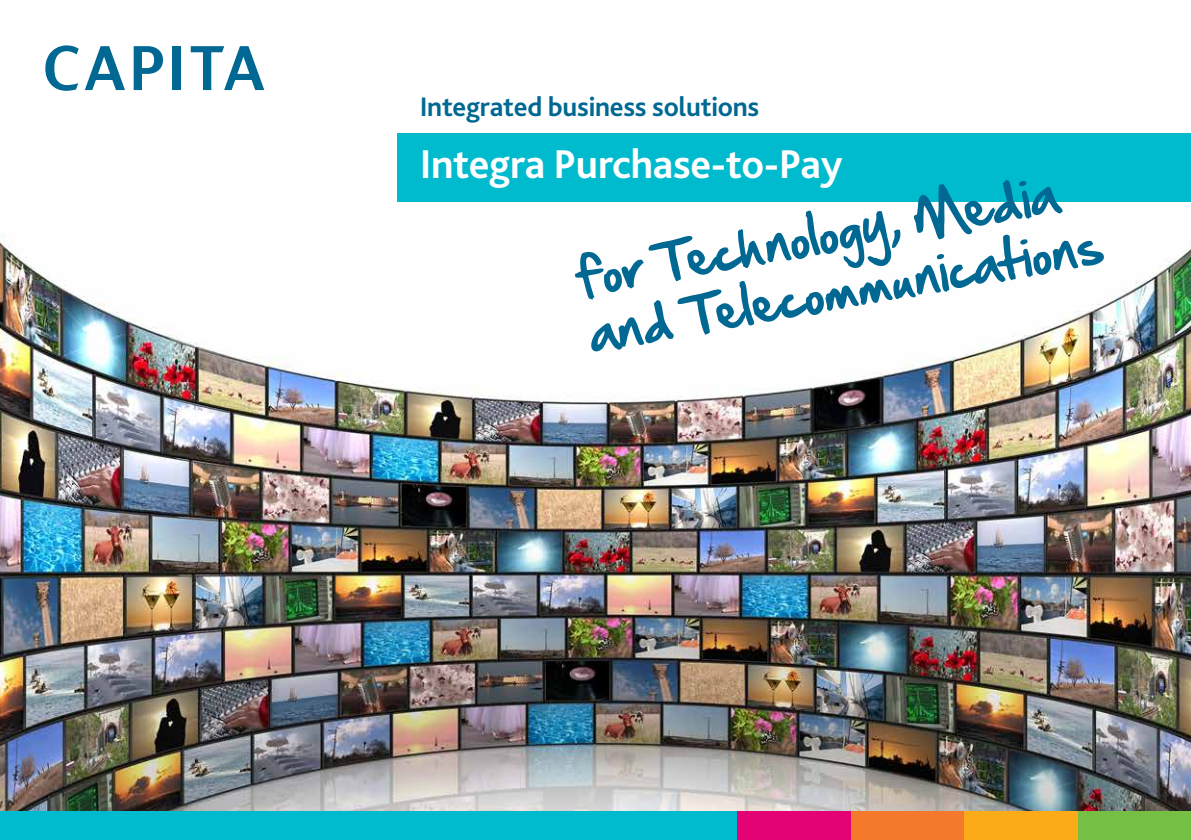
<style>
.page{position:relative;width:1191px;height:840px;background:#fff}
.page>*{position:absolute;margin:0;border:0;box-sizing:border-box;transform-origin:0 0}
.t1{font:48px/57.6px "Hand Of Sean";color:#006892}
.t2{font:700 42px "Bliss 2";letter-spacing:-.01em;color:#fff}
.t3{font:700 28px "Bliss 2";letter-spacing:-.01em;color:#006892}
</style>
<div class="page">
<img style="left:0;top:234px;width:1191px;height:577px">
<svg style="left:134px;top:46px;width:29px;height:44px"></svg>
<div style="left:173px;top:46px;width:8px;height:44px;background:#006892"></div>
<svg style="left:45px;top:45px;width:34px;height:46px"></svg>
<svg style="left:85px;top:46px;width:40px;height:44px"></svg>
<svg style="left:191px;top:46px;width:73px;height:44px"></svg>
<div style="left:0;top:811px;width:737px;height:28px;background:#00bbce"></div>
<div style="left:1077px;top:811px;width:114px;height:28px;background:#75c044"></div>
<div style="left:964px;top:811px;width:113px;height:28px;background:#fbab18"></div>
<div style="left:850px;top:811px;width:114px;height:28px;background:#f4792d"></div>
<div style="left:737px;top:811px;width:113px;height:28px;background:#e40375"></div>
<div style="left:397px;top:133px;width:794px;height:68px;background:#00bbce"></div>
<p class="t3" style="left:420px;top:89px;width:341px">Integrated business solutions</p>
<p class="t2" style="left:420px;top:138px;width:424px">Integra Purchase-to-Pay</p>
<p class="t1" style="left:574px;top:247px;width:523px;rotate:-10deg">for Technology, Media and Telecommunications</p>
</div>
